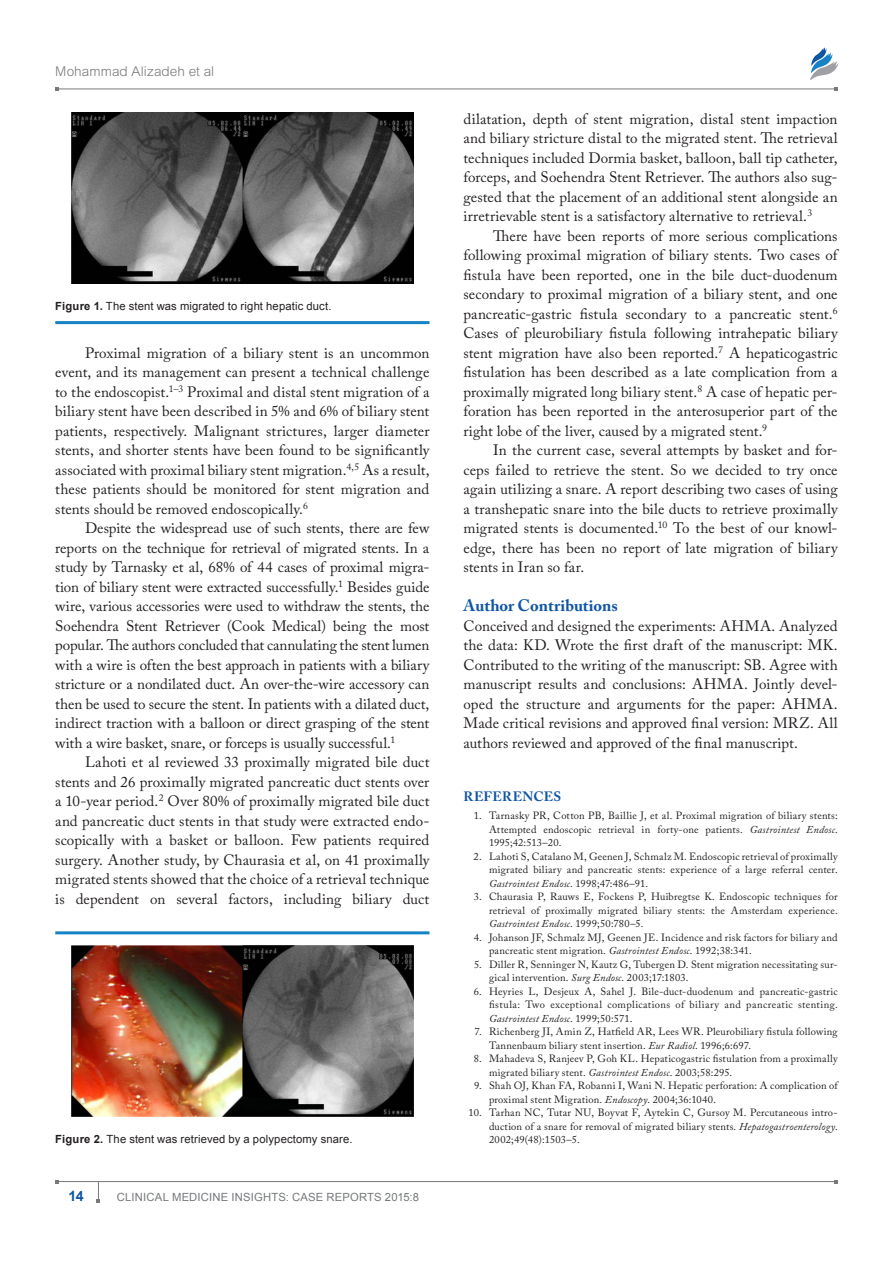
<style>
.page{position:relative;width:893px;height:1263px;background:#fff}
.page>*{position:absolute;margin:0;border:0;box-sizing:border-box;transform-origin:0 0}
.t1{font:700 16.5px "Adobe Caslon Pro";letter-spacing:-.005em;color:#1055a4}
.Tx{font:15px/19.5px "Adobe Caslon Pro";letter-spacing:.005em;color:#231f20;text-align:justify}
.TxF{font:15px/19.5px "Adobe Caslon Pro";letter-spacing:.005em;color:#231f20;text-align:justify}
.RunF-folio{font:700 14.25px "Arial";color:#1055a4}
.RunH{font:300 13.5px "Arial MT Std";letter-spacing:.005em;color:#76787b}
.RefH{font:700 13.5px "Adobe Caslon Pro";letter-spacing:.03em;color:#1055a4}
.FigC{font:11.25px "Arial";letter-spacing:.015em;color:#231f20}
.RunF{font:11.25px "Arial";letter-spacing:.015em;color:#76787b}
.RefNL{font:10.5px/13.5px "Adobe Caslon Pro";letter-spacing:.02em;color:#231f20;text-align:justify}
.s1{font-weight:700}
.s2{font-style:italic}
</style>
<div class="page">
<hr style="left:57px;top:89px;width:779px;height:1px;background:#76787b">
<hr style="left:57px;top:1181px;width:779px;height:1px;background:#76787b">
<img style="left:810px;top:47px;width:29px;height:33px">
<svg style="left:97px;top:1182px;width:3px;height:20px"></svg>
<hr style="left:55px;top:321px;width:374px;height:3px;background:#1582c5">
<img style="left:71px;top:113px;width:342px;height:171px">
<hr style="left:55px;top:931px;width:374px;height:3px;background:#1582c5">
<img style="left:71px;top:946px;width:342px;height:171px">
<p class="RunH" style="left:55px;top:63px;width:161px">Mohammad Alizadeh et al</p>
<p class="FigC" style="left:55px;top:298px;width:278px"><span class="s1">Figure 1.</span> The stent was migrated to right hepatic duct.</p>
<p class="Tx" style="left:55px;top:343px;width:376px;text-indent:30px">Proximal migration of a biliary stent is an uncommon event, and its management can present a technical challenge to the endoscopist.<sup>1–3</sup> Proximal and distal stent migration of a biliary stent have been described in 5% and 6% of biliary stent patients, respectively. Malignant strictures, larger diameter stents, and shorter stents have been found to be significantly associated with proximal biliary stent migration.<sup>4,5</sup> As a result, these patients should be monitored for stent migration and stents should be removed endoscopically.<sup>6</sup></p>
<p class="Tx" style="left:55px;top:518px;width:376px;text-indent:30px">Despite the widespread use of such stents, there are few reports on the technique for retrieval of migrated stents. In a study by Tarnasky et al, 68% of 44 cases of proximal migra&shy;tion of biliary stent were extracted successfully.<sup>1</sup> Besides guide wire, various accessories were used to withdraw the stents, the Soehendra Stent Retriever (Cook Medical) being the most popular. The authors concluded that cannulating the stent lumen with a wire is often the best approach in patients with a biliary stricture or a nondilated duct. An over-the-wire accessory can then be used to secure the stent. In patients with a dilated duct, indirect traction with a balloon or direct grasping of the stent with a wire basket, snare, or forceps is usually successful.<sup>1</sup></p>
<p class="Tx" style="left:55px;top:752px;width:376px;text-indent:30px">Lahoti et al reviewed 33 proximally migrated bile duct stents and 26 proximally migrated pancreatic duct stents over a 10-year period.<sup>2</sup> Over 80% of proximally migrated bile duct and pancreatic duct stents in that study were extracted endo&shy;scopically with a basket or balloon. Few patients required surgery. Another study, by Chaurasia et al, on 41 proximally migrated stents showed that the choice of a retrieval technique is dependent on several factors, including biliary duct</p>
<p class="FigC" style="left:55px;top:1131px;width:299px"><span class="s1">Figure 2.</span> The stent was retrieved by a polypectomy snare.</p>
<p class="RunF-folio" style="left:68px;top:1186px;width:17px">14</p>
<p class="RunF" style="left:117px;top:1189px;width:304px">Clinical Medicine I nsights: Case Reports 2015:8</p>
<p class="Tx" style="left:463px;top:109px;width:376px">dilatation, depth of stent migration, distal stent impaction and biliary stricture distal to the migrated stent. The retrieval techniques included Dormia basket, balloon, ball tip catheter, forceps, and Soehendra Stent Retriever. The authors also sug&shy;gested that the placement of an additional stent alongside an irretrievable stent is a satisfactory alternative to retrieval.<sup>3</sup></p>
<p class="Tx" style="left:463px;top:226px;width:376px;text-indent:30px">There have been reports of more serious complications following proximal migration of biliary stents. Two cases of fistula have been reported, one in the bile duct-duodenum secondary to proximal migration of a biliary stent, and one pancreatic-gastric fistula secondary to a pancreatic stent.<sup>6<br></sup>Cases of pleurobiliary fistula following intrahepatic biliary stent migration have also been reported.<sup>7</sup> A hepaticogastric fistulation has been described as a late complication from a proximally migrated long biliary stent.<sup>8</sup> A case of hepatic per&shy;foration has been reported in the anterosuperior part of the right lobe of the liver, caused by a migrated stent.<sup>9</sup></p>
<p class="Tx" style="left:463px;top:440px;width:376px;text-indent:30px">In the current case, several attempts by basket and for&shy;ceps failed to retrieve the stent. So we decided to try once again utilizing a snare. A report describing two cases of using a transhepatic snare into the bile ducts to retrieve proximally migrated stents is documented.<sup>10</sup> To the best of our knowl&shy;edge, there has been no report of late migration of biliary stents in Iran so far.</p>
<h1 class="t1" style="left:463px;top:596px;width:156px">Author Contributions</h1>
<p class="TxF" style="left:463px;top:616px;width:376px">Conceived and designed the experiments: AHMA. Analyzed the data: KD. Wrote the first draft of the manuscript: MK.<br>Contributed to the writing of the manuscript: SB. Agree with manuscript results and conclusions: AHMA. Jointly devel&shy;oped the structure and arguments for the paper: AHMA.<br>Made critical revisions and approved final version: MRZ. All authors reviewed and approved of the final manuscript.</p>
<p class="RefH" style="left:463px;top:789px;width:90px">REFERENCES</p>
<p class="RefNL" style="left:489px;top:809px;width:350px;text-indent:-15px">1. Tarnasky PR, Cotton PB, Baillie J, et al. Proximal migration of biliary stents:<br>Attempted endoscopic retrieval in forty-one patients. <span class="s2">Gastrointest Endosc</span>.<br>1995;42:513–20.</p>
<p class="RefNL" style="left:489px;top:849px;width:350px;text-indent:-15px">2. Lahoti S, Catalano M, Geenen J, Schmalz M. Endoscopic retrieval of proximally migrated biliary and pancreatic stents: experience of a large referral center.<br><span class="s2">Gastrointest Endosc</span>. 1998;47:486–91.</p>
<p class="RefNL" style="left:489px;top:890px;width:350px;text-indent:-15px">3. Chaurasia P, Rauws E, Fockens P, Huibregtse K. Endoscopic techniques for retrieval of proximally migrated biliary stents: the Amsterdam experience.<br><span class="s2">Gastrointest Endosc</span>. 1999;50:780–5.</p>
<p class="RefNL" style="left:489px;top:930px;width:350px;text-indent:-15px">4. Johanson JF, Schmalz MJ, Geenen JE. Incidence and risk factors for biliary and pancreatic stent migration. <span class="s2">Gastrointest Endosc</span>. 1992;38:341.</p>
<p class="RefNL" style="left:489px;top:957px;width:350px;text-indent:-15px">5. Diller R, Senninger N, Kautz G, Tubergen D. Stent migration necessitating sur&shy;gical intervention. <span class="s2">Surg Endosc</span>. 2003;17:1803.</p>
<p class="RefNL" style="left:489px;top:984px;width:350px;text-indent:-15px">6. Heyries L, Desjeux A, Sahel J. Bile-duct-duodenum and pancreatic-gastric fistula: Two exceptional complications of biliary and pancreatic stenting.<br><span class="s2">Gastrointest Endosc</span>. 1999;50:571.</p>
<p class="RefNL" style="left:489px;top:1025px;width:350px;text-indent:-14px">7. Richenberg JI, Amin Z, Hatfield AR, Lees WR. Pleurobiliary fistula following<br>Tannenbaum biliary stent insertion. <span class="s2">Eur Radiol</span>. 1996;6:697.</p>
<p class="RefNL" style="left:489px;top:1052px;width:350px;text-indent:-15px">8. Mahadeva S, Ranjeev P, Goh KL. Hepaticogastric fistulation from a proximally migrated biliary stent. <span class="s2">Gastrointest Endosc</span>. 2003;58:295.</p>
<p class="RefNL" style="left:489px;top:1079px;width:350px;text-indent:-15px">9. Shah OJ, Khan FA, Robanni I, Wani N. Hepatic perforation: A complication of proximal stent Migration. <span class="s2">Endoscopy</span>. 2004;36:1040.</p>
<p class="RefNL" style="left:489px;top:1106px;width:350px;text-indent:-20px">10. Tarhan NC, Tutar NU, Boyvat F, Aytekin C, Gursoy M. Percutaneous intro&shy;duction of a snare for removal of migrated biliary stents. <span class="s2">Hepatogastroenterology</span>.<br>2002;49(48):1503–5.</p>
</div>
